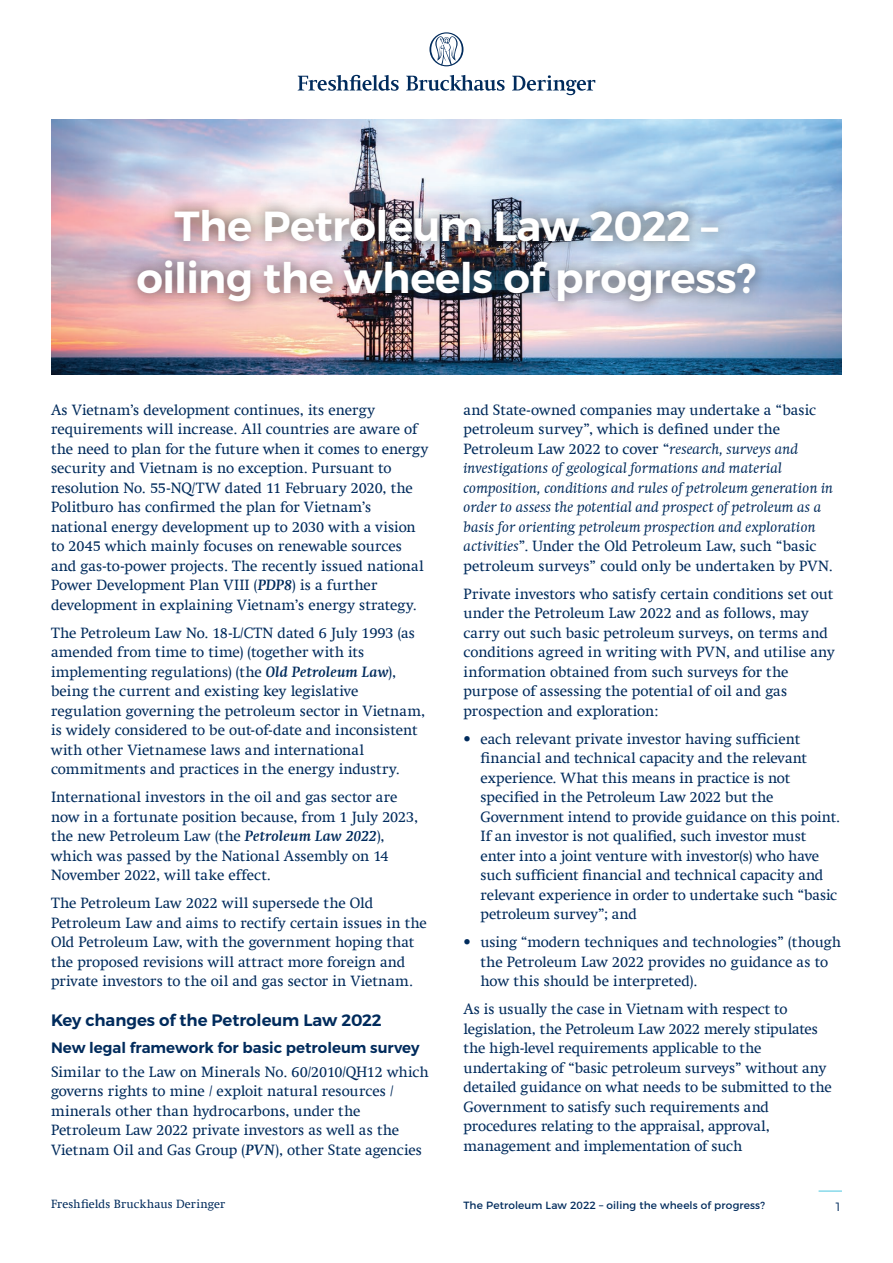
<style>
.page{position:relative;width:893px;height:1263px;background:#fff}
.page>*{position:absolute;margin:0;border:0;box-sizing:border-box;transform-origin:0 0}
.t1{font:600 42px/52.5px "Montserrat";letter-spacing:-.015em;color:#fff;text-align:center}
.t2{font:600 16.5px "Montserrat";letter-spacing:-.005em;color:#002b5c}
.t3{font:15px/19.5px "Swift Com";letter-spacing:-.005em;color:#002b5c}
.t4{font:italic 15px/19.5px "Swift Com";letter-spacing:.015em;color:#002b5c}
.t5{font:600 15px "Montserrat";color:#002b5c}
.t6{font:12px "Swift Com";letter-spacing:.01em;color:#002b5c}
.t7{font:300 12px "Montserrat";color:#002b5c}
.t8{font:10.5px "Montserrat";letter-spacing:.01em;color:#002b5c}
.s1{font-weight:700;font-style:italic}
.s2{font-style:normal}
</style>
<div class="page">
<svg style="left:819px;top:1191px;width:23px;height:1px"></svg>
<img style="left:51px;top:119px;width:791px;height:255px">
<div style="left:124px;top:196px;width:645px;height:119px;background:#231f20;opacity:.75"></div>
<svg style="left:406px;top:75px;width:99px;height:16px"></svg>
<svg style="left:512px;top:75px;width:83px;height:20px"></svg>
<svg style="left:298px;top:75px;width:101px;height:16px"></svg>
<svg style="left:429px;top:32px;width:34px;height:34px"></svg>
<h1 class="t1" style="left:136px;top:200px;width:622px">The Petroleum Law 2022 – oiling the wheels of progress?</h1>
<p class="t3" style="left:51px;top:400px;width:379px">As Vietnam’s development continues, its energy requirements will increase. All countries are aware of the need to plan for the future when it comes to energy security and Vietnam is no exception. Pursuant to resolution No. 55-NQ/TW dated 11 February 2020, the Politburo has confirmed the plan for Vietnam’s national energy development up to 2030 with a vision to 2045 which mainly focuses on renewable sources and gas-to-power projects. The recently issued national Power Development Plan VIII (<span class="s1">PDP8</span>) is a further development in explaining Vietnam’s energy strategy.</p>
<p class="t3" style="left:51px;top:623px;width:376px">The Petroleum Law No. 18-L/CTN dated 6 July 1993 (as amended from time to time) (together with its implementing regulations) (the <span class="s1">Old Petroleum Law</span>), being the current and existing key legislative regulation governing the petroleum sector in Vietnam, is widely considered to be out-of-date and inconsistent with other Vietnamese laws and international commitments and practices in the energy industry.</p>
<p class="t3" style="left:51px;top:787px;width:369px">International investors in the oil and gas sector are now in a fortunate position because, from 1 July 2023, the new Petroleum Law (the <span class="s1">Petroleum Law 2022</span>), which was passed by the National Assembly on 14<br>November 2022, will take effect.</p>
<p class="t3" style="left:51px;top:893px;width:377px">The Petroleum Law 2022 will supersede the Old Petroleum Law and aims to rectify certain issues in the Old Petroleum Law, with the government hoping that the proposed revisions will attract more foreign and private investors to the oil and gas sector in Vietnam.</p>
<p class="t2" style="left:51px;top:1009px;width:332px">Key changes of the Petroleum Law 2022</p>
<p class="t5" style="left:51px;top:1038px;width:370px">New legal framework for basic petroleum survey</p>
<p class="t3" style="left:51px;top:1062px;width:379px">Similar to the Law on Minerals No. 60/2010/QH12 which governs rights to mine / exploit natural resources / minerals other than hydrocarbons, under the Petroleum Law 2022 private investors as well as the Vietnam Oil and Gas Group (<span class="s1">PVN</span>), other State agencies</p>
<p class="t4" style="left:463px;top:400px;width:371px"><span class="s2">and State-owned companies may undertake a “basic petroleum survey”, which is defined under the Petroleum Law 2022 to cover “</span>research, surveys and investigations of geological formations and material composition, conditions and rules of petroleum generation in order to assess the potential and prospect of petroleum as a basis for orienting petroleum prospection and exploration activities<span class="s2">”. Under the Old Petroleum Law, such “basic petroleum surveys” could only be undertaken by PVN.</span></p>
<p class="t3" style="left:463px;top:584px;width:373px">Private investors who satisfy certain conditions set out under the Petroleum Law 2022 and as follows, may carry out such basic petroleum surveys, on terms and conditions agreed in writing with PVN, and utilise any information obtained from such surveys for the purpose of assessing the potential of oil and gas prospection and exploration:</p>
<p class="t3" style="left:480px;top:729px;width:361px;text-indent:-17px">• each relevant private investor having sufficient financial and technical capacity and the relevant experience. What this means in practice is not specified in the Petroleum Law 2022 but the Government intend to provide guidance on this point.<br>If an investor is not qualified, such investor must enter into a joint venture with investor(s) who have such sufficient financial and technical capacity and relevant experience in order to undertake such “basic petroleum survey”; and</p>
<p class="t3" style="left:480px;top:932px;width:362px;text-indent:-17px">• using “modern techniques and technologies” (though the Petroleum Law 2022 provides no guidance as to how this should be interpreted).</p>
<p class="t3" style="left:463px;top:999px;width:370px">As is usually the case in Vietnam with respect to legislation, the Petroleum Law 2022 merely stipulates the high-level requirements applicable to the undertaking of “basic petroleum surveys” without any detailed guidance on what needs to be submitted to the Government to satisfy such requirements and procedures relating to the appraisal, approval, management and implementation of such</p>
<p class="t6" style="left:51px;top:1197px;width:176px">Freshfields Bruckhaus Deringer</p>
<p class="t8" style="left:463px;top:1197px;width:303px">The Petroleum Law 2022 – oiling the wheels of progress?</p>
<p class="t7" style="left:834px;top:1197px;width:9px">1</p>
</div>
